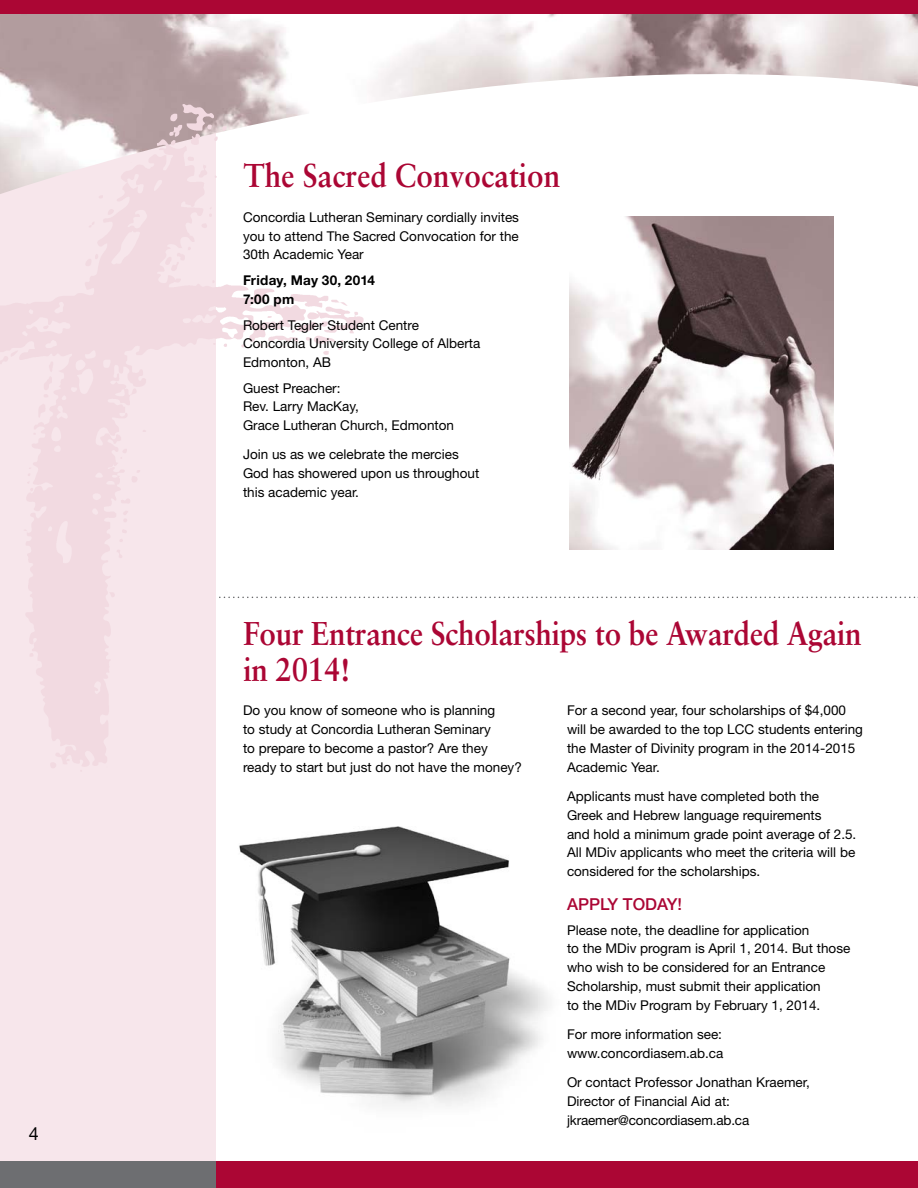
<style>
.page{position:relative;width:918px;height:1188px;background:#fff}
.page>*{position:absolute;margin:0;border:0;box-sizing:border-box;transform-origin:0 0}
.t1{font:700 33px/36px "Sabon";letter-spacing:-.01em;color:#ab0634;scale:.9 1}
.t2{font:18px "Helvetica Neue LT Std";color:#000}
.t3{font:500 16.5px "Helvetica Neue LT Std";color:#ab0634}
.t4{font:13.5px/18.8px "Helvetica Neue LT Std";color:#000}
.t5{font:700 13.5px/18.5px "Helvetica Neue LT Std";letter-spacing:.02em;color:#000}
</style>
<div class="page">
<img style="left:239px;top:826px;width:310px;height:280px">
<svg style="left:387px;top:597px;width:531px;height:1px"></svg>
<div style="left:0;top:106px;width:216px;height:1082px;background:#f7e6eb"></div>
<img style="left:0;top:14px;width:918px;height:86px">
<div style="left:0;top:0;width:918px;height:14px;background:#ab0634"></div>
<img style="left:0;top:75px;width:385px;height:693px">
<div style="left:205px;top:1161px;width:713px;height:27px;background:#ab0634"></div>
<div style="left:0;top:1161px;width:216px;height:27px;background:#6d6e71"></div>
<img style="left:569px;top:216px;width:265px;height:334px">
<h2 class="t2" style="left:29px;top:1123px;width:12px">4</h2>
<h1 class="t1" style="left:243px;top:157px;width:354px">The Sacred Convocation</h1>
<p class="t4" style="left:243px;top:208px;width:278px;text-align:justify">Concordia Lutheran Seminary cordially invites you to attend The Sacred Convocation for the 30th Academic Year</p>
<p class="t5" style="left:243px;top:271px;width:133px">Friday, May 30, 2014<br>7:00 pm</p>
<p class="t4" style="left:243px;top:315px;width:239px">Robert Tegler Student Centre<br>Concordia University College of Alberta<br>Edmonton, AB</p>
<p class="t4" style="left:243px;top:378px;width:213px">Guest Preacher:<br>Rev. Larry MacKay,<br>Grace Lutheran Church, Edmonton</p>
<p class="t4" style="left:243px;top:445px;width:238px">Join us as we celebrate the mercies<br>God has showered upon us throughout this academic year.</p>
<h1 class="t1" style="left:243px;top:615px;width:688px">Four Entrance Scholarships to be Awarded Again in 2014!</h1>
<p class="t4" style="left:567px;top:701px;width:298px">For a second year, four scholarships of $4,000 will be awarded to the top LCC students entering the Master of Divinity program in the 2014-2015<br>Academic Year.</p>
<p class="t4" style="left:567px;top:787px;width:291px">Applicants must have completed both the Greek and Hebrew language requirements<br>and hold a minimum grade point average of 2.5.<br>All MDiv applicants who meet the criteria will be considered for the scholarships.</p>
<p class="t3" style="left:567px;top:895px;width:69px">APPLY TODA</p>
<p class="t3" style="left:667px;top:895px;width:17px">Y!</p>
<p class="t4" style="left:567px;top:920px;width:285px">Please note, the deadline for application<br>to the MDiv program is April 1, 2014. But those who wish to be considered for an Entrance Scholarship, must submit their application<br>to the MDiv Program by February 1, 2014.</p>
<p class="t4" style="left:567px;top:1025px;width:158px">For more information see: www.concordiasem.ab.ca</p>
<p class="t4" style="left:567px;top:1073px;width:244px">Or contact Professor Jonathan Kraemer,<br>Director of Financial Aid at: jkraemer@concordiasem.ab.ca</p>
<p class="t4" style="left:243px;top:701px;width:280px">Do you know of someone who is planning<br>to study at Concordia Lutheran Seminary<br>to prepare to become a pastor? Are they ready to start but just do not have the money?</p>
</div>
